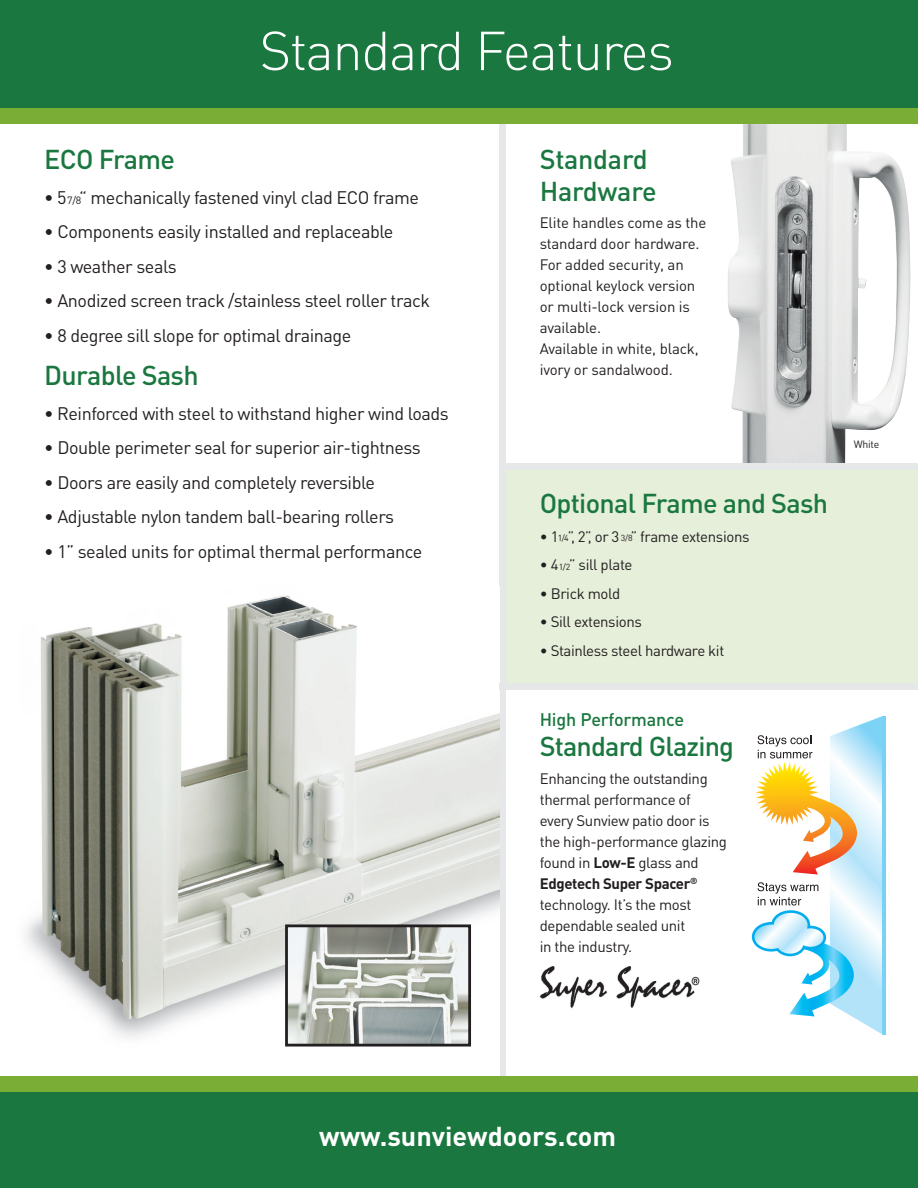
<style>
.page{position:relative;width:918px;height:1188px;background:#fff}
.page>*{position:absolute;margin:0;border:0;box-sizing:border-box;transform-origin:0 0}
.t1{font:300 54px "DIN";letter-spacing:-.025em;color:#fff}
.t2{font:500 27px/31.5px "DIN";letter-spacing:-.025em;color:#1a773f}
.t3{font:700 27px "DIN";color:#fff}
.t4{font:18px "DIN";letter-spacing:-.025em;color:#231f20}
.t5{font:500 18px "DIN";letter-spacing:-.01em;color:#1a773f}
.t6{font:15px/21px "DIN";letter-spacing:-.025em;color:#231f20}
.t7{font:10.5px "DIN";letter-spacing:-.025em;color:#231f20}
.s1{font-size:10.5px}
.s2{font-size:8.7px}
.s3{font-weight:700}
</style>
<div class="page">
<div style="left:506px;top:470px;width:412px;height:213px;background:#e6efda"></div>
<img style="left:728px;top:124px;width:182px;height:339px">
<div style="left:499px;top:124px;width:7px;height:1064px;background:#e6e7e9"></div>
<img style="left:26px;top:595px;width:473px;height:443px">
<div style="left:499px;top:463px;width:419px;height:7px;background:#e6e7e9"></div>
<div style="left:499px;top:683px;width:419px;height:6px;background:#e6e7e9"></div>
<img style="left:289px;top:928px;width:178px;height:115px">
<div style="left:285px;top:924px;width:186px;height:123px;border:3px solid #231f20"></div>
<svg style="left:751px;top:716px;width:135px;height:319px"></svg>
<div style="left:0;top:0;width:918px;height:110px;background:#1a773f"></div>
<div style="left:0;top:108px;width:918px;height:16px;background:#79ad36"></div>
<div style="left:0;top:1080px;width:918px;height:108px;background:#1a773f"></div>
<div style="left:0;top:1076px;width:918px;height:15px;background:#79ad36"></div>
<img style="left:540px;top:966px;width:160px;height:43px">
<h1 class="t1" style="left:260px;top:17px;width:416px">Standard Features</h1>
<h2 class="t2" style="left:44px;top:143px;width:132px">ECO Frame</h2>
<p class="t4" style="left:44px;top:186px;width:376px">• 5 <span class="s1">7/8</span>“ mechanically fastened vinyl clad ECO frame</p>
<p class="t4" style="left:44px;top:220px;width:351px">• Components easily installed and replaceable</p>
<p class="t4" style="left:44px;top:255px;width:134px">• 3 weather seals</p>
<p class="t4" style="left:44px;top:289px;width:387px">• Anodized screen track /stainless steel roller track</p>
<p class="t4" style="left:44px;top:324px;width:309px">• 8 degree sill slope for optimal drainage</p>
<h2 class="t2" style="left:44px;top:359px;width:156px">Durable Sash</h2>
<p class="t4" style="left:44px;top:402px;width:406px">• Reinforced with steel to withstand higher wind loads</p>
<p class="t4" style="left:44px;top:436px;width:378px">• Double perimeter seal for superior air-tightness</p>
<p class="t4" style="left:44px;top:471px;width:332px">• Doors are easily and completely reversible</p>
<p class="t4" style="left:44px;top:505px;width:351px">• Adjustable nylon tandem ball-bearing rollers</p>
<p class="t4" style="left:44px;top:540px;width:380px">• 1” sealed units for optimal thermal performance</p>
<h2 class="t2" style="left:540px;top:143px;width:118px">Standard<br>Hardware</h2>
<p class="t6" style="left:540px;top:212px;width:168px">Elite handles come as the standard door hardware.<br>For added security, an optional keylock version or multi-lock version is available.<br>Available in white, black, ivory or sandalwood.</p>
<h2 class="t2" style="left:540px;top:487px;width:290px">Optional Frame and Sash</h2>
<p class="t6" style="left:540px;top:526px;width:211px">• 1<span class="s2">1/4</span>”, 2”, or 3 <span class="s2">3/8</span>” frame extensions</p>
<p class="t6" style="left:540px;top:554px;width:94px">• 4<span class="s2">1/2</span>” sill plate</p>
<p class="t6" style="left:540px;top:583px;width:82px">• Brick mold</p>
<p class="t6" style="left:540px;top:611px;width:104px">• Sill extensions</p>
<p class="t6" style="left:540px;top:640px;width:186px">• Stainless steel hardware kit</p>
<p class="t5" style="left:540px;top:708px;width:146px">High Performance</p>
<h2 class="t2" style="left:540px;top:729px;width:196px">Standard Glazing</h2>
<p class="t6" style="left:540px;top:767px;width:189px">Enhancing the outstanding thermal performance of every Sunview patio door is the high-performance glazing found in <span class="s3">Low-E</span> glass and<br><span class="s3">Edgetech Super Spacer</span><sup>® </sup>technology. It’s the most dependable sealed unit<br>in the industry.</p>
<p class="t7" style="left:854px;top:437px;width:27px">White</p>
<h2 class="t3" style="left:319px;top:1119px;width:298px">www.sunviewdoors.com</h2>
</div>
